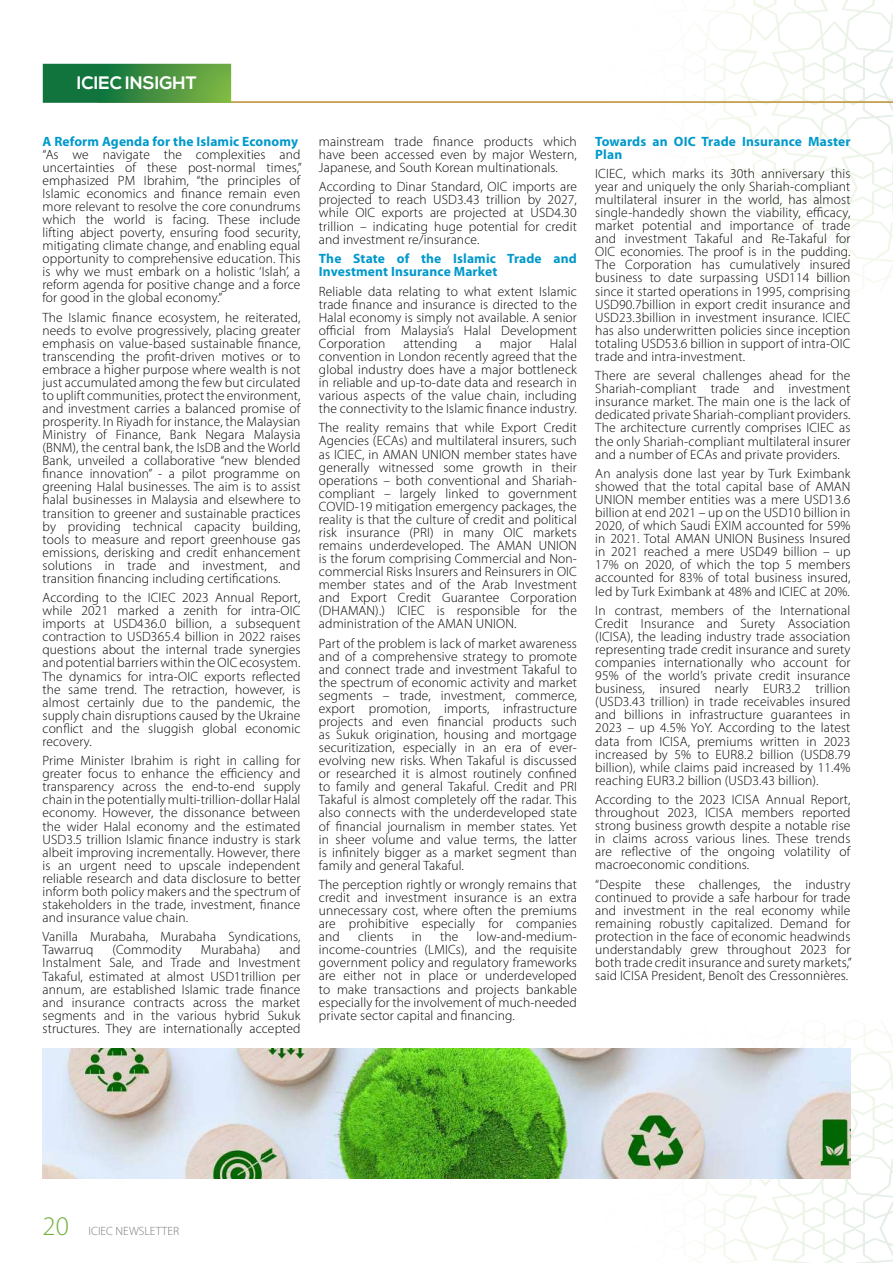
<style>
.page{position:relative;width:893px;height:1263px;background:#fff}
.page>*{position:absolute;margin:0;border:0;box-sizing:border-box;transform-origin:0 0}
.t1{font:300 27px "Myriad Pro";color:#75b042}
.t2{font:700 18px "Nexa";color:#fff}
.t3{font:300 13.5px/13px "Myriad Pro";letter-spacing:.01em;color:#040503;text-align:justify}
.t4{font:700 13.5px/13px "Myriad Pro";letter-spacing:.01em;color:#0099cb}
.t5{font:300 12px "Myriad Pro";color:#787a7d}
</style>
<div class="page">
<svg style="left:704px;top:0;width:189px;height:284px"></svg>
<svg style="left:704px;top:1033px;width:189px;height:230px"></svg>
<img style="left:43px;top:1048px;width:807px;height:131px">
<hr style="left:98px;top:101px;width:795px;height:2px;background:#ba8e2d">
<svg style="left:43px;top:64px;width:188px;height:39px;background:#388a3f"></svg>
<h2 class="t2" style="left:77px;top:73px;width:121px">ICIEC INSIGHT</h2>
<p class="t4" style="left:43px;top:134px;width:257px">A Reform Agenda for the Islamic Economy</p>
<p class="t3" style="left:43px;top:147px;width:261px">“As we navigate the complexities and uncertainties of these post-normal times,” emphasized PM Ibrahim, “the principles of Islamic economics and finance remain even more relevant to resolve the core conundrums which the world is facing. These include lifting abject poverty, ensuring food security, mitigating climate change, and enabling equal opportunity to comprehensive education. This is why we must embark on a holistic ‘Islah’, a reform agenda for positive change and a force for good in the global economy.”</p>
<p class="t3" style="left:43px;top:310px;width:259px">The Islamic finance ecosystem, he reiterated, needs to evolve progressively, placing greater emphasis on value-based sustainable finance, transcending the profit-driven motives or to embrace a higher purpose where wealth is not just accumulated among the few but circulated to uplift communities, protect the environment, and investment carries a balanced promise of prosperity. In Riyadh for instance, the Malaysian Ministry of Finance, Bank Negara Malaysia (BNM), the central bank, the IsDB and the World Bank, unveiled a collaborative “new blended finance innovation” - a pilot programme on greening Halal businesses. The aim is to assist halal businesses in Malaysia and elsewhere to transition to greener and sustainable practices by providing technical capacity building, tools to measure and report greenhouse gas emissions, derisking and credit enhancement solutions in trade and investment, and transition financing including certifications.</p>
<p class="t3" style="left:43px;top:591px;width:259px">According to the ICIEC 2023 Annual Report, while 2021 marked a zenith for intra-OIC imports at USD436.0 billion, a subsequent contraction to USD365.4 billion in 2022 raises questions about the internal trade synergies and potential barriers within the OIC ecosystem.<br>The dynamics for intra-OIC exports reflected the same trend. The retraction, however, is almost certainly due to the pandemic, the supply chain disruptions caused by the Ukraine conflict and the sluggish global economic recovery.</p>
<p class="t3" style="left:43px;top:754px;width:259px">Prime Minister Ibrahim is right in calling for greater focus to enhance the efficiency and transparency across the end-to-end supply chain in the potentially multi-trillion-dollar Halal economy. However, the dissonance between the wider Halal economy and the estimated USD3.5 trillion Islamic finance industry is stark albeit improving incrementally. However, there is an urgent need to upscale independent reliable research and data disclosure to better inform both policy makers and the spectrum of stakeholders in the trade, investment, finance and insurance value chain.</p>
<p class="t3" style="left:43px;top:930px;width:259px">Vanilla Murabaha, Murabaha Syndications,<br>Tawarruq</p>
<p class="t3" style="left:43px;top:943px;width:259px;text-indent:237px">and Instalment Sale, and Trade and Investment Takaful, estimated at almost USD1trillion per annum, are established Islamic trade finance and insurance contracts across the market segments and in the various hybrid Sukuk structures. They are internationally accepted</p>
<p class="t3" style="left:113px;top:943px;width:71px">(Commodity</p>
<p class="t3" style="left:201px;top:943px;width:61px">Murabaha)</p>
<p class="t3" style="left:319px;top:135px;width:259px">mainstream trade finance products which have been accessed even by major Western, Japanese, and South Korean multinationals.</p>
<p class="t3" style="left:319px;top:180px;width:259px">According to Dinar Standard, OIC imports are projected to reach USD3.43 trillion by 2027, while OIC exports are projected at USD4.30 trillion – indicating huge potential for credit and investment re/insurance.</p>
<p class="t4" style="left:319px;top:251px;width:259px">The State of the Islamic Trade and<br>Investment Insurance Market</p>
<p class="t3" style="left:319px;top:284px;width:259px">Reliable data relating to what extent Islamic trade finance and insurance is directed to the Halal economy is simply not available. A senior official from Malaysia’s Halal Development Corporation</p>
<p class="t3" style="left:319px;top:337px;width:259px;text-indent:231px">Halal convention in London recently agreed that the global industry does have a major bottleneck in reliable and up-to-date data and research in various aspects of the value chain, including the connectivity to the Islamic finance industry.</p>
<p class="t3" style="left:319px;top:421px;width:259px">The reality remains that while Export Credit Agencies (ECAs) and multilateral insurers, such as ICIEC, in AMAN UNION member states have generally witnessed some growth in their operations – both conventional and Shariah&shy;compliant – largely linked to government COVID-19 mitigation emergency packages, the reality is that the culture of credit and political risk insurance (PRI) in many OIC markets remains underdeveloped. The AMAN UNION is the forum comprising Commercial and Non&shy;commercial Risks Insurers and Reinsurers in OIC member states and of the Arab Investment and Export Credit Guarantee Corporation (DHAMAN).) ICIEC is responsible for the administration of the AMAN UNION.</p>
<p class="t3" style="left:319px;top:636px;width:259px">Part of the problem is lack of market awareness and of a comprehensive strategy to promote and connect trade and investment Takaful to the spectrum of economic activity and market segments – trade, investment, commerce, export promotion, imports, infrastructure projects and even financial products such as Sukuk origination, housing and mortgage securitization, especially in an era of ever&shy;evolving new risks. When Takaful is discussed or researched it is almost routinely confined to family and general Takaful. Credit and PRI Takaful is almost completely off the radar. This also connects with the underdeveloped state of financial journalism in member states. Yet in sheer volume and value terms, the latter is infinitely bigger as a market segment than family and general Takaful.</p>
<p class="t3" style="left:319px;top:878px;width:259px">The perception rightly or wrongly remains that credit and investment insurance is an extra unnecessary cost, where often the premiums are prohibitive especially for companies and</p>
<p class="t3" style="left:403px;top:337px;width:56px">attending</p>
<p class="t3" style="left:476px;top:337px;width:8px">a</p>
<p class="t3" style="left:500px;top:337px;width:33px">major</p>
<p class="t3" style="left:319px;top:930px;width:259px;text-indent:158px">low-and-medium&shy;income-countries (LMICs), and the requisite government policy and regulatory frameworks are either not in place or underdeveloped to make transactions and projects bankable especially for the involvement of much-needed private sector capital and financing.</p>
<p class="t3" style="left:358px;top:930px;width:37px">clients</p>
<p class="t3" style="left:412px;top:930px;width:12px">in</p>
<p class="t3" style="left:440px;top:930px;width:20px">the</p>
<p class="t4" style="left:595px;top:134px;width:257px">Towards an OIC Trade Insurance Master<br>Plan</p>
<p class="t3" style="left:595px;top:167px;width:257px">ICIEC, which marks its 30th anniversary this year and uniquely the only Shariah-compliant multilateral insurer in the world, has almost single-handedly shown the viability, efficacy, market potential and importance of trade and investment Takaful and Re-Takaful for OIC economies. The proof is in the pudding.<br>The Corporation has cumulatively insured business to date surpassing USD114 billion since it started operations in 1995, comprising USD90.7billion in export credit insurance and USD23.3billion in investment insurance. ICIEC has also underwritten policies since inception totaling USD53.6 billion in support of intra-OIC trade and intra-investment.</p>
<p class="t3" style="left:595px;top:369px;width:257px">There are several challenges ahead for the Shariah-compliant trade and investment insurance market. The main one is the lack of dedicated private Shariah-compliant providers.<br>The architecture currently comprises ICIEC as the only Shariah-compliant multilateral insurer and a number of ECAs and private providers.</p>
<p class="t3" style="left:595px;top:467px;width:257px">An analysis done last year by Turk Eximbank showed that the total capital base of AMAN UNION member entities was a mere USD13.6 billion at end 2021 – up on the USD10 billion in 2020, of which Saudi EXIM accounted for 59% in 2021. Total AMAN UNION Business Insured in 2021 reached a mere USD49 billion – up 17% on 2020, of which the top 5 members accounted for 83% of total business insured, led by Turk Eximbank at 48% and ICIEC at 20%.</p>
<p class="t3" style="left:595px;top:604px;width:257px">In contrast, members of the International Credit Insurance and Surety Association (ICISA), the leading industry trade association representing trade credit insurance and surety companies internationally who account for 95% of the world’s private credit insurance business, insured nearly EUR3.2 trillion (USD3.43 trillion) in trade receivables insured and billions in infrastructure guarantees in 2023 – up 4.5% YoY. According to the latest data from ICISA, premiums written in 2023 increased by 5% to EUR8.2 billion (USD8.79 billion), while claims paid increased by 11.4% reaching EUR3.2 billion (USD3.43 billion).</p>
<p class="t3" style="left:595px;top:793px;width:257px">According to the 2023 ICISA Annual Report, throughout 2023, ICISA members reported strong business growth despite a notable rise in claims across various lines. These trends are reflective of the ongoing volatility of macroeconomic conditions.</p>
<p class="t3" style="left:595px;top:878px;width:258px">“Despite these challenges, the industry continued to provide a safe harbour for trade and investment in the real economy while remaining robustly capitalized. Demand for protection in the face of economic headwinds understandably grew throughout 2023 for both trade credit insurance and surety markets,” said ICISA President, Benoît des Cressonnières.</p>
<h1 class="t1" style="left:43px;top:1210px;width:28px">20</h1>
<p class="t5" style="left:89px;top:1224px;width:92px">ICIEC NEWSLETTER</p>
</div>
